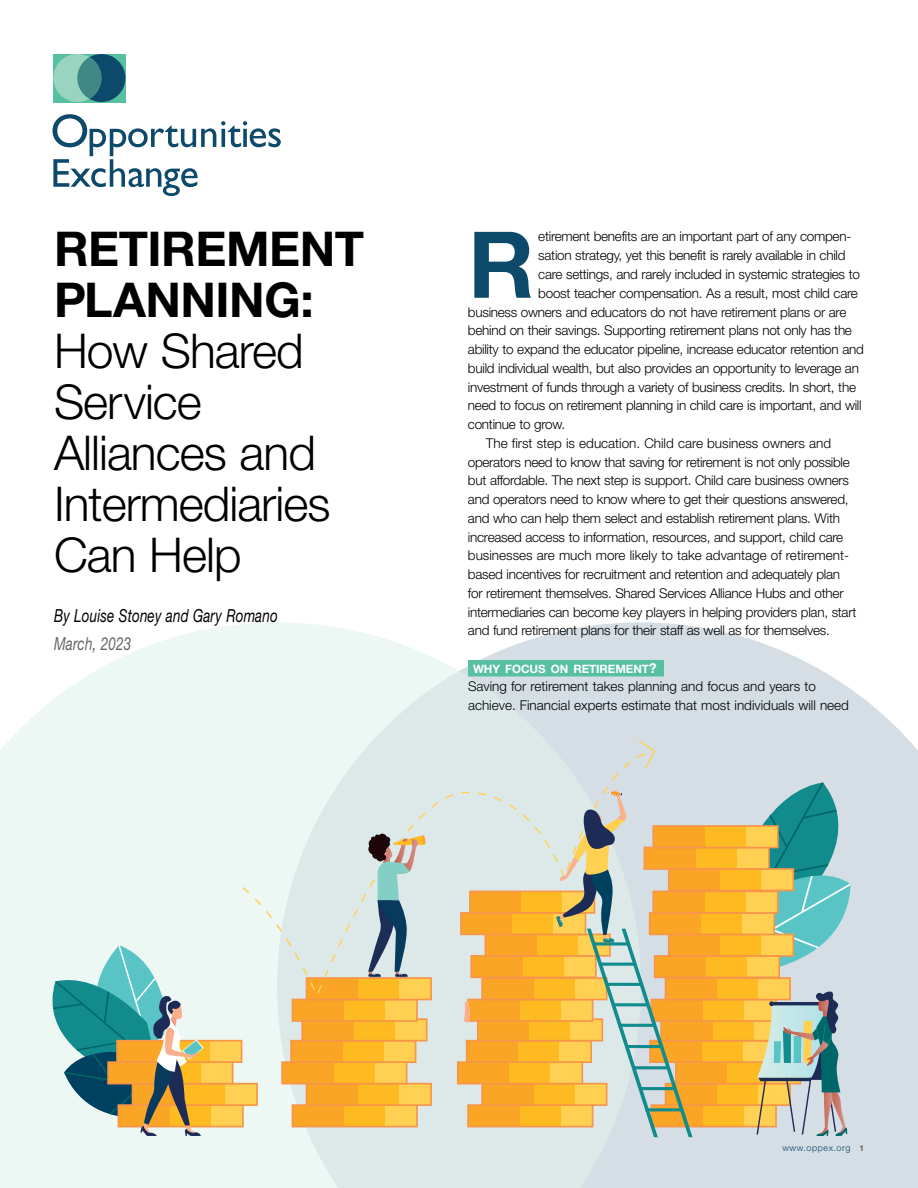
<style>
.page{position:relative;width:918px;height:1188px;background:#fff}
.page>*{position:absolute;margin:0;border:0;box-sizing:border-box;transform-origin:0 0}
.t1{font:700 92.25px "Helvetica Neue LT Std";color:#0d496a}
.t2{font:300 48px/51px "Helvetica Neue LT Std";letter-spacing:-.02em;color:#000}
.t3{font:700 48px/51px "Helvetica Neue LT Std";letter-spacing:-.01em;color:#000}
.t4{font:italic 18px "Helvetica Neue LT Std";letter-spacing:.01em;color:#000;scale:.75 1}
.t5{font:italic 18px "Helvetica Neue LT Std";letter-spacing:.01em;color:#636466;scale:.75 1}
.t6{font:300 13.5px "Helvetica Neue LT Std";letter-spacing:-.02em;color:#000}
.t7{font:300 13.5px/18.8px "Helvetica Neue LT Std";color:#000}
.t8{font:700 11.55px "Helvetica Neue LT Std";color:#fff}
.t9{font:300 9px "Helvetica Neue LT Std";letter-spacing:.06em;color:#0d496a}
.s1{font-size:13.5px}
.s2{font-weight:700;font-size:8.25px;color:#636466}
</style>
<div class="page">
<svg style="left:460px;top:622px;width:458px;height:566px;fill:#d4dee4"></svg>
<svg style="left:0;top:622px;width:458px;height:566px;background:#eff7f4"></svg>
<svg style="left:277px;top:671px;width:364px;height:517px;background:#dee9ea"></svg>
<svg style="left:52px;top:114px;width:229px;height:82px"></svg>
<svg style="left:53px;top:54px;width:72px;height:48px;background:#539897"></svg>
<div style="left:77px;top:57px;width:24px;height:42px;background:#408785;border-radius:50%"></div>
<div style="left:468px;top:660px;width:196px;height:16px;background:#57c0a1"></div>
<svg style="left:52px;top:945px;width:206px;height:192px;background:#b0c0a4"></svg>
<svg style="left:639px;top:740px;width:16px;height:28px"></svg>
<svg style="left:242px;top:753px;width:403px;height:241px;background:#e3edec"></svg>
<svg style="left:457px;top:783px;width:394px;height:354px;background:#d4c084"></svg>
<svg style="left:281px;top:833px;width:151px;height:294px;background:#e0c891"></svg>
<h2 class="t3" style="left:54px;top:223px;width:312px">RETIREMENT<br>PLANNING:</h2>
<h2 class="t2" style="left:54px;top:325px;width:278px">How Shared<br>Service<br>Alliances and<br>Intermediaries<br>Can Help</h2>
<h3 class="t4" style="left:54px;top:605px;width:300px">By Louise Stoney and Gary Romano</h3>
<h3 class="t5" style="left:54px;top:633px;width:105px">March, 2023</h3>
<h1 class="t1" style="left:468px;top:208px;width:68px">R</h1>
<p class="t6" style="left:538px;top:228px;width:315px">etirement benefits are an important part of any compen-</p>
<p class="t6" style="left:538px;top:247px;width:309px">sation strategy, yet this benefit is rarely available in child</p>
<p class="t6" style="left:538px;top:266px;width:323px">care settings, and rarely included in systemic strategies to</p>
<p class="t6" style="left:538px;top:285px;width:321px">boost teacher compensation. As a result, most child care</p>
<p class="t6" style="left:468px;top:303px;width:380px">business owners and educators do not have retirement plans or are</p>
<p class="t6" style="left:468px;top:322px;width:385px">behind on their savings. Supporting retirement plans not only has the</p>
<p class="t6" style="left:468px;top:341px;width:397px">ability to expand the educator pipeline, increase educator retention and</p>
<p class="t6" style="left:468px;top:360px;width:392px">build individual wealth, but also provides an opportunity to leverage an</p>
<p class="t6" style="left:468px;top:378px;width:390px">investment of funds through a variety of business credits. In short, the</p>
<p class="t6" style="left:468px;top:397px;width:395px">need to focus on retirement planning in child care is important, and will</p>
<p class="t6" style="left:468px;top:416px;width:99px">continue to grow.</p>
<p class="t7" style="left:486px;top:433px;width:347px">The first step is education. Child care business owners and</p>
<p class="t6" style="left:468px;top:453px;width:383px">operators need to know that saving for retirement is not only possible</p>
<p class="t6" style="left:468px;top:472px;width:383px">but affordable. The next step is support. Child care business owners</p>
<p class="t6" style="left:468px;top:491px;width:382px">and operators need to know where to get their questions answered,</p>
<p class="t6" style="left:468px;top:510px;width:374px">and who can help them select and establish retirement plans. With</p>
<p class="t6" style="left:468px;top:528px;width:377px">increased access to information, resources, and support, child care</p>
<p class="t7" style="left:468px;top:546px;width:383px">businesses are much more likely to take advantage of retirement-</p>
<p class="t6" style="left:468px;top:566px;width:374px">based incentives for recruitment and retention and adequately plan</p>
<p class="t6" style="left:468px;top:585px;width:377px">for retirement themselves. Shared Services Alliance Hubs and other</p>
<p class="t6" style="left:468px;top:603px;width:390px">intermediaries can become key players in helping providers plan, start</p>
<p class="t6" style="left:468px;top:622px;width:363px">and fund retirement plans for their staff as well as for themselves.</p>
<p class="t8" style="left:473px;top:661px;width:185px">WHY FOCUS ON RETIREMENT<span class="s1">?</span></p>
<p class="t7" style="left:468px;top:677px;width:383px">Saving for retirement takes planning and focus and years to achieve. Financial experts estimate that most individuals will need</p>
<p class="t9" style="left:782px;top:1143px;width:83px">www.oppex.org <span class="s2">1</span></p>
</div>
